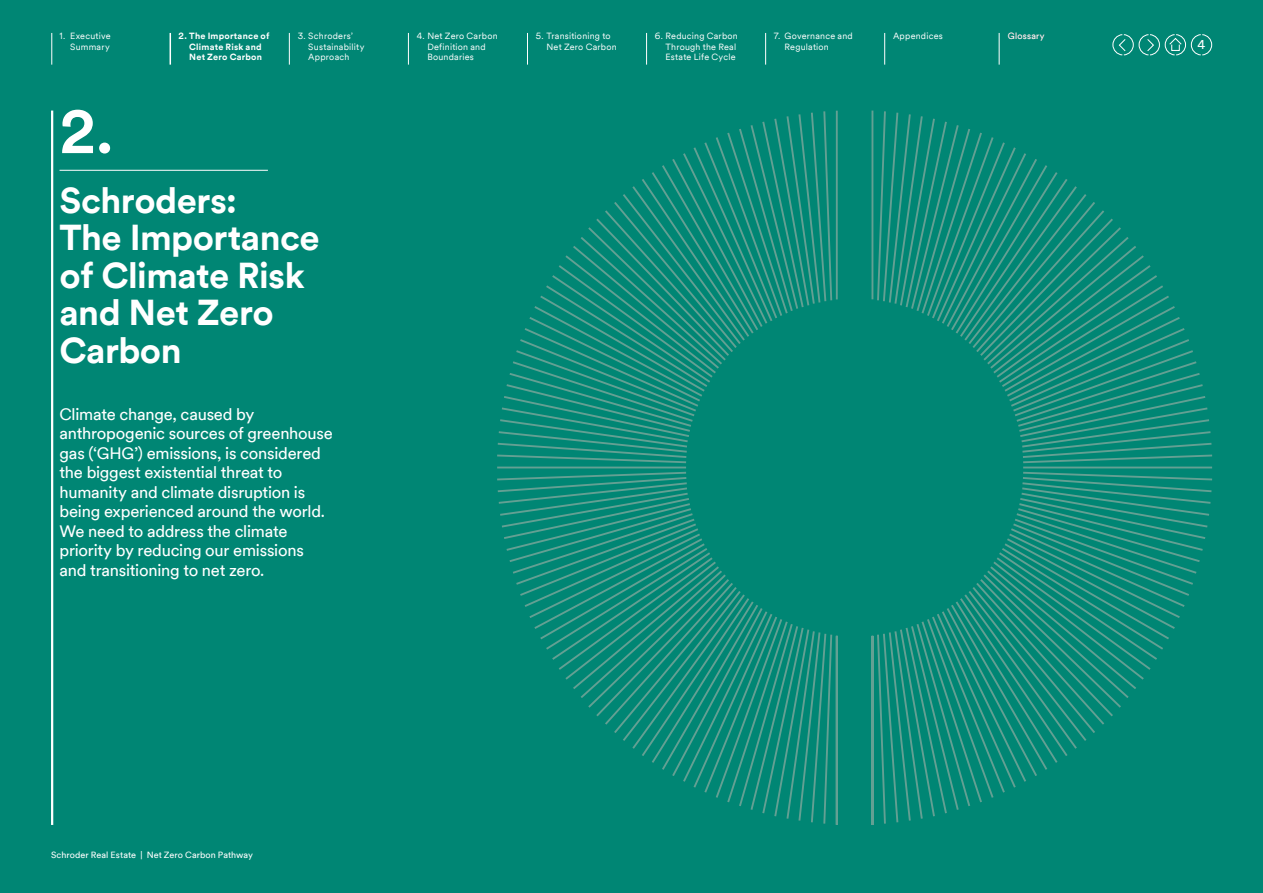
<style>
.page{position:relative;width:1263px;height:893px;background:#008674}
.page>*{position:absolute;margin:0;border:0;box-sizing:border-box;transform-origin:0 0}
.DividerNumber{font:700 60px "Schroders Circular TT";color:#fff}
.DividerHeroHeading{font:700 36px/37.5px "Schroders Circular TT";letter-spacing:-.015em;color:#fff}
.DividerIntroText{font:16.5px/19.5px "Schroders Circular TT";letter-spacing:-.015em;color:#fff}
.t1{font:12.75px "Schroders Circular TT";color:#fff}
.t2{font:9px/10.5px "Schroders Circular TT";letter-spacing:.025em;color:#fff}
.t3{font:700 9px/10.5px "Schroders Circular TT";letter-spacing:.025em;color:#fff;text-align:center}
.t4{font:9px "Schroders Circular TT";letter-spacing:.01em;color:#fff}
</style>
<div class="page">
<hr style="left:51px;top:111px;width:2px;height:714px;background:#fff">
<hr style="left:52px;top:33px;width:1px;height:32px;background:#fff">
<hr style="left:170px;top:33px;width:1px;height:32px;background:#fff">
<hr style="left:289px;top:33px;width:1px;height:32px;background:#fff">
<hr style="left:408px;top:33px;width:1px;height:32px;background:#fff">
<hr style="left:527px;top:33px;width:1px;height:32px;background:#fff">
<hr style="left:646px;top:33px;width:1px;height:32px;background:#fff">
<hr style="left:765px;top:33px;width:1px;height:32px;background:#fff">
<hr style="left:884px;top:33px;width:1px;height:32px;background:#fff">
<hr style="left:999px;top:33px;width:1px;height:32px;background:#fff">
<svg style="left:497px;top:110px;width:716px;height:715px"></svg>
<hr style="left:60px;top:170px;width:208px;height:1px;background:#fff">
<svg style="left:1112px;top:34px;width:100px;height:21px"></svg>
<p class="t2" style="left:60px;top:31px;width:53px;text-align:right">1. Executive<br>Summary</p>
<p class="t3" style="left:179px;top:31px;width:92px">2. The Importance of<br>Climate Risk and<br>Net Zero Carbon</p>
<p class="t2" style="left:308px;top:31px;width:58px;text-indent:-11px">3. Schroders’<br>Sustainability<br>Approach</p>
<p class="t2" style="left:427px;top:31px;width:72px;text-indent:-11px">4. Net Zero Carbon<br>Definition and<br>Boundaries</p>
<p class="t2" style="left:546px;top:31px;width:72px;text-indent:-11px">5. Transitioning to<br>Net Zero Carbon</p>
<p class="t2" style="left:665px;top:31px;width:74px;text-indent:-11px">6. Reducing Carbon<br>Through the Real<br>Estate Life Cycle</p>
<p class="t2" style="left:784px;top:31px;width:70px;text-indent:-11px">7. Governance and<br>Regulation</p>
<p class="t2" style="left:893px;top:31px;width:51px">Appendices</p>
<p class="t2" style="left:1008px;top:31px;width:38px">Glossary</p>
<p class="DividerNumber" style="left:60px;top:91px;width:55px">2.</p>
<p class="DividerHeroHeading" style="left:60px;top:180px;width:262px">Schroders:<br>The Importance of Climate Risk and Net Zero<br>Carbon</p>
<p class="DividerIntroText" style="left:60px;top:403px;width:275px">Climate change, caused by anthropogenic sources of greenhouse gas (‘GHG’) emissions, is considered the biggest existential threat to humanity and climate disruption is being experienced around the world.<br>We need to address the climate priority by reducing our emissions and transitioning to net zero.</p>
<p class="t4" style="left:51px;top:849px;width:204px">Schroder Real Estate | Net Zero Carbon Pathway</p>
<p class="t1" style="left:1197px;top:36px;width:9px">4</p>
</div>
